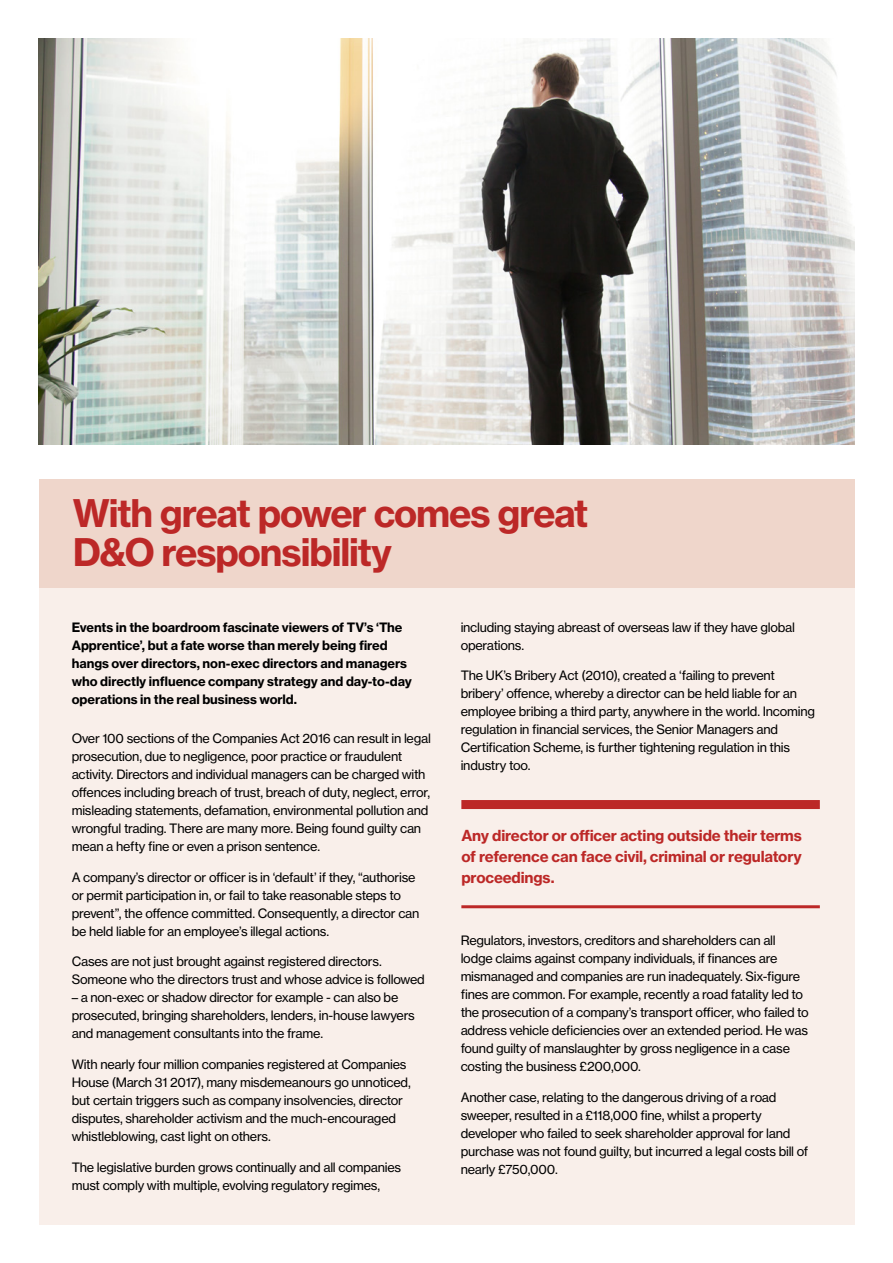
<style>
.page{position:relative;width:893px;height:1263px;background:#fff}
.page>*{position:absolute;margin:0;border:0;box-sizing:border-box;transform-origin:0 0}
.t1{font:37.5px/39px "N Haas Grotesk TX Std 75 Bd";letter-spacing:-.03em;color:#bc2827}
.t2{font:15px/21px "N Haas Grotesk TX Std 75 Bd";letter-spacing:-.01em;color:#bc2827;text-align:justify}
.t3{font:12.75px/18px "N Haas Grotesk TX Std 55 Rg";letter-spacing:-.02em;color:#000}
.t4{font:12.75px/18px "N Haas Grotesk TX Std 75 Bd";letter-spacing:-.005em;color:#000}
</style>
<div class="page">
<div style="left:39px;top:587px;width:815px;height:638px;background:#f9efea"></div>
<div style="left:39px;top:479px;width:815px;height:108px;background:#efd6cb"></div>
<img style="left:39px;top:38px;width:816px;height:407px">
<div style="left:461px;top:800px;width:359px;height:9px;background:#bc2827"></div>
<hr style="left:461px;top:905px;width:359px;height:3px;background:#bc2827">
<h1 class="t1" style="left:73px;top:493px;width:517px">With great power comes great<br>D&amp;O responsibility</h1>
<p class="t4" style="left:72px;top:618px;width:342px">Events in the boardroom fascinate viewers of TV’s ‘The Apprentice’, but a fate worse than merely being fired hangs over directors, non-exec directors and managers who directly influence company strategy and day-to-day operations in the real business world.</p>
<p class="t3" style="left:72px;top:729px;width:361px">Over 100 sections of the Companies Act 2016 can result in legal prosecution, due to negligence, poor practice or fraudulent activity. Directors and individual managers can be charged with offences including breach of trust, breach of duty, neglect, error, misleading statements, defamation, environmental pollution and wrongful trading. There are many more. Being found guilty can mean a hefty fine or even a prison sentence.</p>
<p class="t3" style="left:72px;top:868px;width:349px">A company’s director or officer is in ‘default’ if they, “authorise or permit participation in, or fail to take reasonable steps to prevent”, the offence committed. Consequently, a director can be held liable for an employee’s illegal actions.</p>
<p class="t3" style="left:72px;top:953px;width:355px">Cases are not just brought against registered directors.<br>Someone who the directors trust and whose advice is followed</p>
<p class="t3" style="left:72px;top:989px;width:345px">– a non-exec or shadow director for example - can also be prosecuted, bringing shareholders, lenders, in-house lawyers and management consultants into the frame.</p>
<p class="t3" style="left:72px;top:1055px;width:341px">With nearly four million companies registered at Companies House (March 31 2017), many misdemeanours go unnoticed, but certain triggers such as company insolvencies, director disputes, shareholder activism and the much-encouraged whistleblowing, cast light on others.</p>
<p class="t3" style="left:72px;top:1158px;width:331px">The legislative burden grows continually and all companies must comply with multiple, evolving regulatory regimes,</p>
<p class="t3" style="left:461px;top:618px;width:336px">including staying abreast of overseas law if they have global operations.</p>
<p class="t3" style="left:461px;top:667px;width:356px">The UK’s Bribery Act (2010), created a ‘failing to prevent bribery’ offence, whereby a director can be held liable for an employee bribing a third party, anywhere in the world. Incoming regulation in financial services, the Senior Managers and Certification Scheme, is further tightening regulation in this industry too.</p>
<p class="t2" style="left:461px;top:825px;width:342px">Any director or officer acting outside their terms of reference can face civil, criminal or regulatory proceedings.</p>
<p class="t3" style="left:461px;top:931px;width:350px">Regulators, investors, creditors and shareholders can all lodge claims against company individuals, if finances are mismanaged and companies are run inadequately. Six-figure fines are common. For example, recently a road fatality led to the prosecution of a company’s transport officer, who failed to address vehicle deficiencies over an extended period. He was found guilty of manslaughter by gross negligence in a case costing the business £200,000.</p>
<p class="t3" style="left:461px;top:1088px;width:349px">Another case, relating to the dangerous driving of a road sweeper, resulted in a £118,000 fine, whilst a property developer who failed to seek shareholder approval for land purchase was not found guilty, but incurred a legal costs bill of nearly £750,000.</p>
</div>
